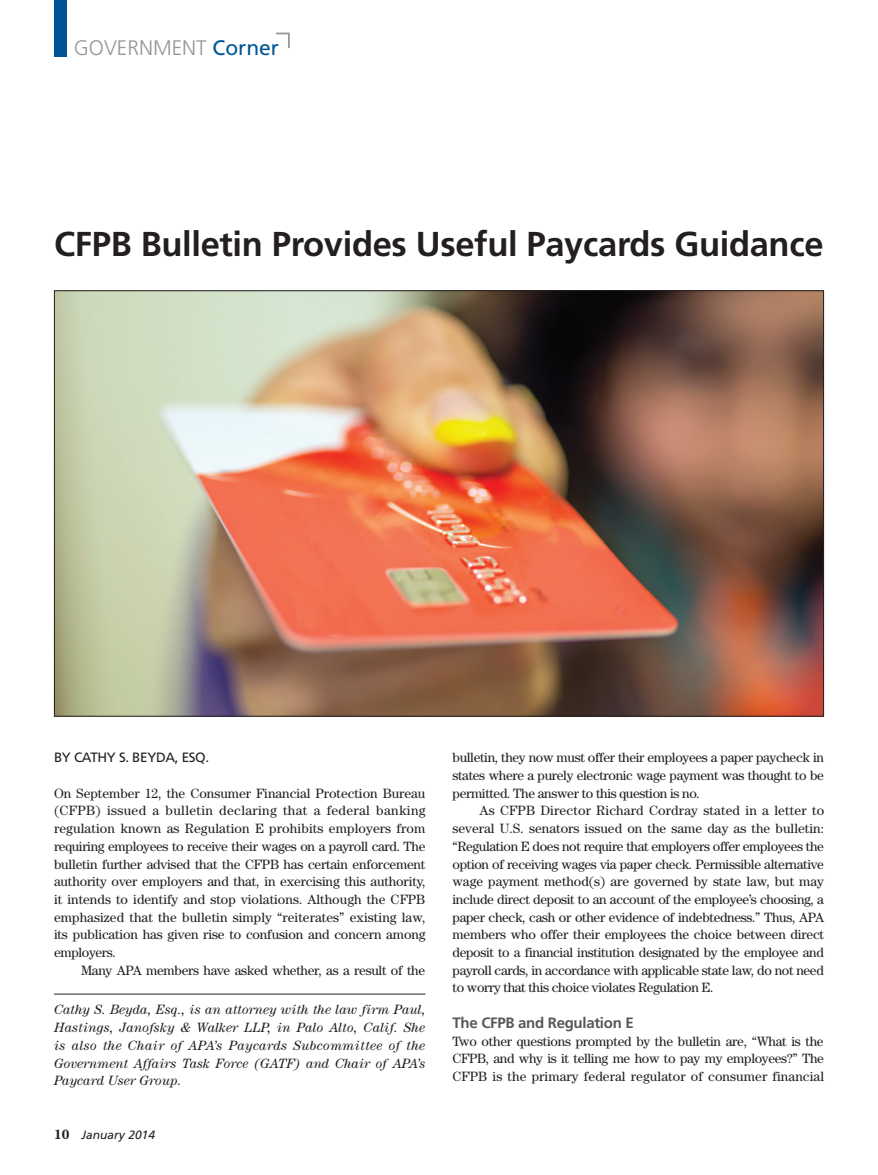
<style>
.page{position:relative;width:878px;height:1175px;background:#fff}
.page>*{position:absolute;margin:0;border:0;box-sizing:border-box;transform-origin:0 0}
.t1{font:700 34.5px "Frutiger LT Std";letter-spacing:-.01em;color:#231f20}
.t2{font:300 21px "Frutiger LT Std";color:#939598}
.t3{font:700 15px "Frutiger LT Std";letter-spacing:-.02em;color:#57585a}
.t4{font:13.5px/17.7px "Century Std";letter-spacing:-.025em;color:#231f20;text-align:justify}
.t5{font:italic 13.5px/17.7px "Century Std";color:#231f20;text-align:justify}
.t6{font:13.5px "Frutiger LT Std";letter-spacing:-.025em;color:#231f20}
.t7{font:italic 12px "Frutiger LT Std";color:#231f20}
.s1{font-weight:400;color:#005595}
.s2{font-family:"Century Std";font-weight:700;font-style:normal;font-size:13.5px}
</style>
<div class="page">
<svg style="left:276px;top:32px;width:14px;height:16px"></svg>
<div style="left:54px;top:0;width:13px;height:56px;background:#005595"></div>
<hr style="left:54px;top:993px;width:371px;height:1px;background:#231f20">
<img style="left:56px;top:292px;width:766px;height:422px">
<h2 class="t2" style="left:74px;top:36px;width:207px">GOVERNMENT <span class="s1">Corner</span></h2>
<h1 class="t1" style="left:54px;top:224px;width:770px">CFPB Bulletin Provides Useful Paycards Guidance</h1>
<p class="t6" style="left:54px;top:749px;width:157px">BY CATHY S. BEYDA, ESQ.</p>
<p class="t4" style="left:54px;top:784px;width:373px">On September 12, the Consumer Financial Protection Bureau (CFPB) issued a bulletin declaring that a federal banking regulation known as Regulation E prohibits employers from requiring employees to receive their wages on a payroll card. The bulletin further advised that the CFPB has certain enforcement authority over employers and that, in exercising this authority, it intends to identify and stop violations. Although the CFPB emphasized that the bulletin simply “reiterates” existing law, its publication has given rise to confusion and concern among employers.</p>
<p class="t4" style="left:81px;top:961px;width:346px">Many APA members have asked whether, as a result of the</p>
<p class="t5" style="left:54px;top:1000px;width:373px">Cathy S. Beyda, Esq., is an attorney with the law firm Paul, Hastings, Janofsky &amp; Walker LLP, in Palo Alto, Calif. She is also the Chair of APA’s Paycards Subcommittee of the Government Affairs Task Force (GATF) and Chair of APA’s Paycard User Group.</p>
<p class="t7" style="left:54px;top:1127px;width:103px"><span class="s2">10</span> January 2014</p>
<p class="t4" style="left:452px;top:748px;width:373px">bulletin, they now must offer their employees a paper paycheck in states where a purely electronic wage payment was thought to be permitted. The answer to this question is no.</p>
<p class="t4" style="left:452px;top:801px;width:373px;text-indent:27px">As CFPB Director Richard Cordray stated in a letter to several U.S. senators issued on the same day as the bulletin: “Regulation E does not require that employers offer employees the option of receiving wages via paper check. Permissible alternative wage payment method(s) are governed by state law, but may include direct deposit to an account of the employee’s choosing, a paper check, cash or other evidence of indebtedness.” Thus, APA members who offer their employees the choice between direct deposit to a financial institution designated by the employee and payroll cards, in accordance with applicable state law, do not need to worry that this choice violates Regulation E.</p>
<p class="t3" style="left:452px;top:1013px;width:183px">The CFPB and Regulation E</p>
<p class="t4" style="left:452px;top:1032px;width:373px">Two other questions prompted by the bulletin are, “What is the CFPB, and why is it telling me how to pay my employees?” The CFPB is the primary federal regulator of consumer financial</p>
</div>
